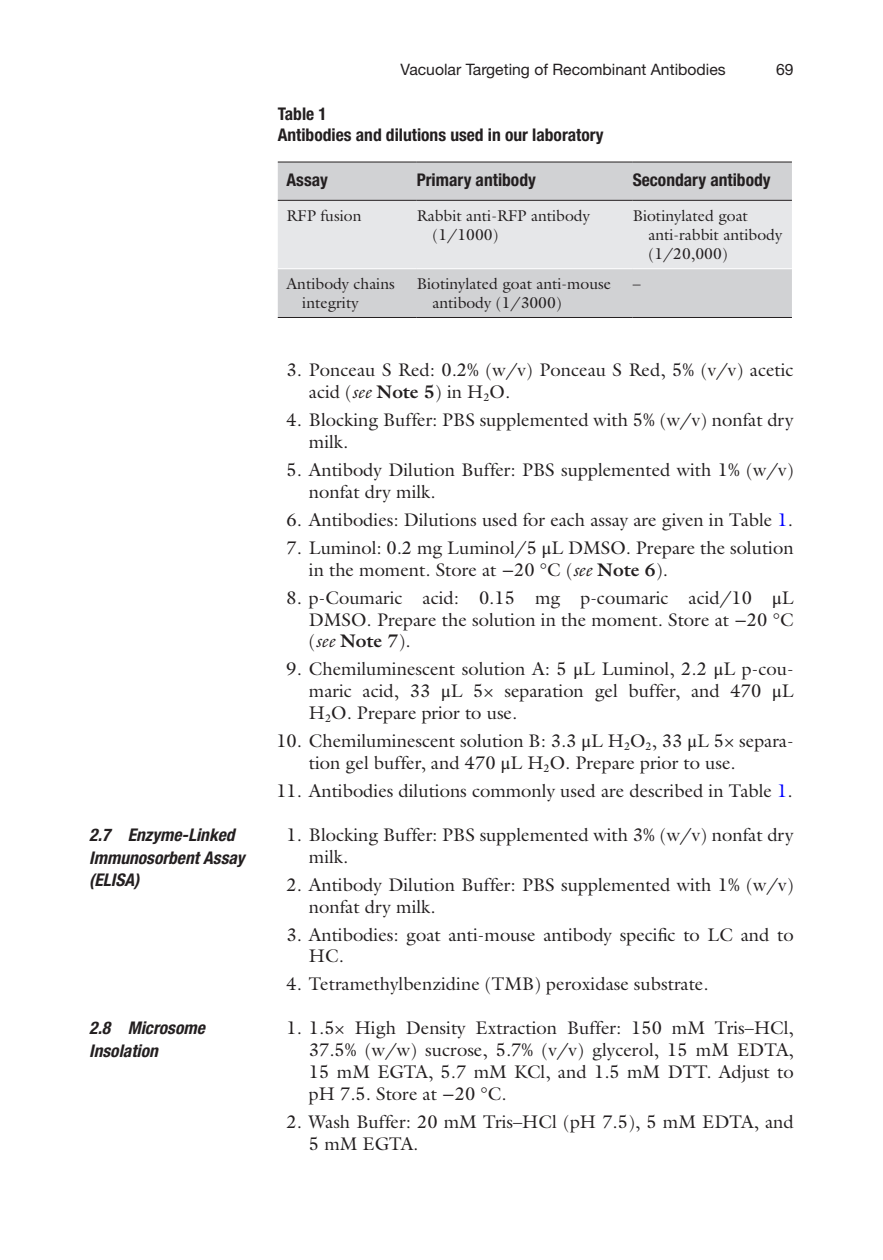
<style>
.page{position:relative;width:883px;height:1260px;background:#fff}
.page>*{position:absolute;margin:0;border:0;box-sizing:border-box;transform-origin:0 0}
.t1{font:18.38px/21.9px "Qqbcyg Galliard";color:#231f20}
.t2{font:700 18.38px "Tbgvjx Galliard";color:#231f20}
.t3{font:700 condensed 17.5px/21px "Lbgjsg Helvetica Neue LT Std";color:#231f20}
.t4{font:italic 700 condensed 17.5px/22.8px "Qwbsxr Helvetica Neue LT Std";color:#231f20}
.t5{font:15.75px/19.2px "Ldpvnt Galliard Std";color:#231f20}
.t6{font:15.75px "Ctjgyn Helvetica Neue LT Std";color:#231f20}
.s1{font-family:"Whyvkd Galliard";font-style:italic}
.s2{font-family:"Tbgvjx Galliard";font-weight:700}
.s3{color:#00f}
.s4{font-family:"Qcnpfx STIX General"}
.s5{font-family:"Qqbcyg Galliard";font-weight:400}
.s6{font-family:"Whyvkd Galliard";font-weight:400;font-style:italic}
</style>
<div class="page">
<div style="left:278px;top:163px;width:514px;height:154px;background:#d1d2d4"></div>
<div style="left:278px;top:201px;width:514px;height:67px;background:#e6e7e9"></div>
<hr style="left:278px;top:162px;width:139px;height:1px;background:#231f20">
<hr style="left:417px;top:162px;width:216px;height:1px;background:#231f20">
<hr style="left:633px;top:162px;width:159px;height:1px;background:#231f20">
<hr style="left:278px;top:200px;width:139px;height:1px;background:#231f20">
<hr style="left:417px;top:200px;width:216px;height:1px;background:#231f20">
<hr style="left:633px;top:200px;width:159px;height:1px;background:#231f20">
<hr style="left:278px;top:268px;width:139px;height:1px;background:#fff">
<hr style="left:417px;top:268px;width:216px;height:1px;background:#fff">
<hr style="left:633px;top:268px;width:159px;height:1px;background:#fff">
<hr style="left:278px;top:317px;width:139px;height:1px;background:#231f20">
<hr style="left:417px;top:317px;width:216px;height:1px;background:#231f20">
<hr style="left:633px;top:317px;width:159px;height:1px;background:#231f20">
<p class="t4" style="left:89px;top:823px;width:157px">2.7 Enzyme-Linked<br>Immunosorbent Assay (ELISA)</p>
<p class="t4" style="left:89px;top:1017px;width:117px">2.8 Microsome<br>Insolation</p>
<p class="t6" style="left:401px;top:60px;width:327px">Vacuolar Targeting of Recombinant Antibodies</p>
<p class="t6" style="left:776px;top:60px;width:19px">69</p>
<p class="t3" style="left:278px;top:103px;width:327px">Table 1<br>Antibodies and dilutions used in our laboratory</p>
<p class="t3" style="left:287px;top:169px;width:43px">Assay</p>
<p class="t3" style="left:417px;top:169px;width:121px">Primary antibody</p>
<p class="t3" style="left:633px;top:169px;width:139px">Secondary antibody</p>
<p class="t5" style="left:287px;top:205px;width:76px">RFP fusion</p>
<p class="t5" style="left:432px;top:205px;width:159px;text-indent:-16px">Rabbit anti-RFP antibody (1/1000)</p>
<p class="t5" style="left:648px;top:205px;width:135px;text-indent:-16px">Biotinylated goat anti-rabbit antibody (1/20,000)</p>
<p class="t5" style="left:302px;top:274px;width:94px;text-indent:-16px">Antibody chains integrity</p>
<p class="t5" style="left:432px;top:274px;width:180px;text-indent:-16px">Biotinylated goat anti-mouse antibody (1/3000)</p>
<p class="t5" style="left:633px;top:274px;width:9px">–</p>
<p class="t1" style="left:309px;top:359px;width:486px;text-indent:-22px">3. Ponceau S Red: 0.2% (w/v) Ponceau S Red, 5% (v/v) acetic acid (<span class="s1">see</span> <span class="s2">Note 5</span>) in H<sub>2</sub>O.</p>
<p class="t1" style="left:309px;top:409px;width:486px;text-indent:-22px">4. Blocking Buffer: PBS supplemented with 5% (w/v) nonfat dry milk.</p>
<p class="t1" style="left:309px;top:459px;width:486px;text-indent:-22px">5. Antibody Dilution Buffer: PBS supplemented with 1% (w/v) nonfat dry milk.</p>
<p class="t1" style="left:287px;top:508px;width:508px">6. Antibodies: Dilutions used for each assay are given in Table <span class="s3">1</span>.</p>
<p class="t1" style="left:309px;top:536px;width:486px;text-indent:-22px">7. Luminol: 0.2 mg Luminol/5 <span class="s4">μ</span>L DMSO. Prepare the solution in the moment. Store at <span class="s4">−</span>20 °C (<span class="s1">see</span> <span class="s2">Note 6</span>).</p>
<p class="t1" style="left:287px;top:586px;width:509px;text-align:right">8. p-Coumaric acid: 0.15 mg p-coumaric acid/10 <span class="s4">μ</span>L<br>DMSO. Prepare the solution in the moment. Store at <span class="s4">−</span>20 °C</p>
<p class="t2" style="left:309px;top:629px;width:103px"><span class="s5">(</span><span class="s6">see</span> Note 7<span class="s5">).</span></p>
<p class="t1" style="left:309px;top:658px;width:486px;text-align:justify;text-indent:-22px">9. Chemiluminescent solution A: 5 <span class="s4">μ</span>L Luminol, 2.2 <span class="s4">μ</span>L p-cou&shy;maric acid, 33 <span class="s4">μ</span>L 5× separation gel buffer, and 470 <span class="s4">μ</span>L H<sub>2</sub>O. Prepare prior to use.</p>
<p class="t1" style="left:309px;top:730px;width:486px;text-indent:-33px">10. Chemiluminescent solution B: 3.3 <span class="s4">μ</span>L H<sub>2</sub>O<sub>2</sub>, 33 <span class="s4">μ</span>L 5× separa&shy;tion gel buffer, and 470 <span class="s4">μ</span>L H<sub>2</sub>O. Prepare prior to use.</p>
<p class="t1" style="left:276px;top:780px;width:518px">11. Antibodies dilutions commonly used are described in Table <span class="s3">1</span>.</p>
<p class="t1" style="left:309px;top:823px;width:486px;text-indent:-22px">1. Blocking Buffer: PBS supplemented with 3% (w/v) nonfat dry milk.</p>
<p class="t1" style="left:309px;top:873px;width:486px;text-indent:-22px">2. Antibody Dilution Buffer: PBS supplemented with 1% (w/v) nonfat dry milk.</p>
<p class="t1" style="left:309px;top:923px;width:486px;text-indent:-22px">3. Antibodies: goat anti-mouse antibody specific to LC and to<br>HC.</p>
<p class="t1" style="left:287px;top:973px;width:423px">4. Tetramethylbenzidine (TMB) peroxidase substrate.</p>
<p class="t1" style="left:309px;top:1017px;width:486px;text-align:justify;text-indent:-22px">1. 1.5× High Density Extraction Buffer: 150 mM Tris–HCl, 37.5% (w/w) sucrose, 5.7% (v/v) glycerol, 15 mM EDTA, 15 mM EGTA, 5.7 mM KCl, and 1.5 mM DTT. Adjust to pH 7.5. Store at <span class="s4">−</span>20 °C.</p>
<p class="t1" style="left:309px;top:1110px;width:486px;text-indent:-22px">2. Wash Buffer: 20 mM Tris–HCl (pH 7.5), 5 mM EDTA, and<br>5 mM EGTA.</p>
</div>
